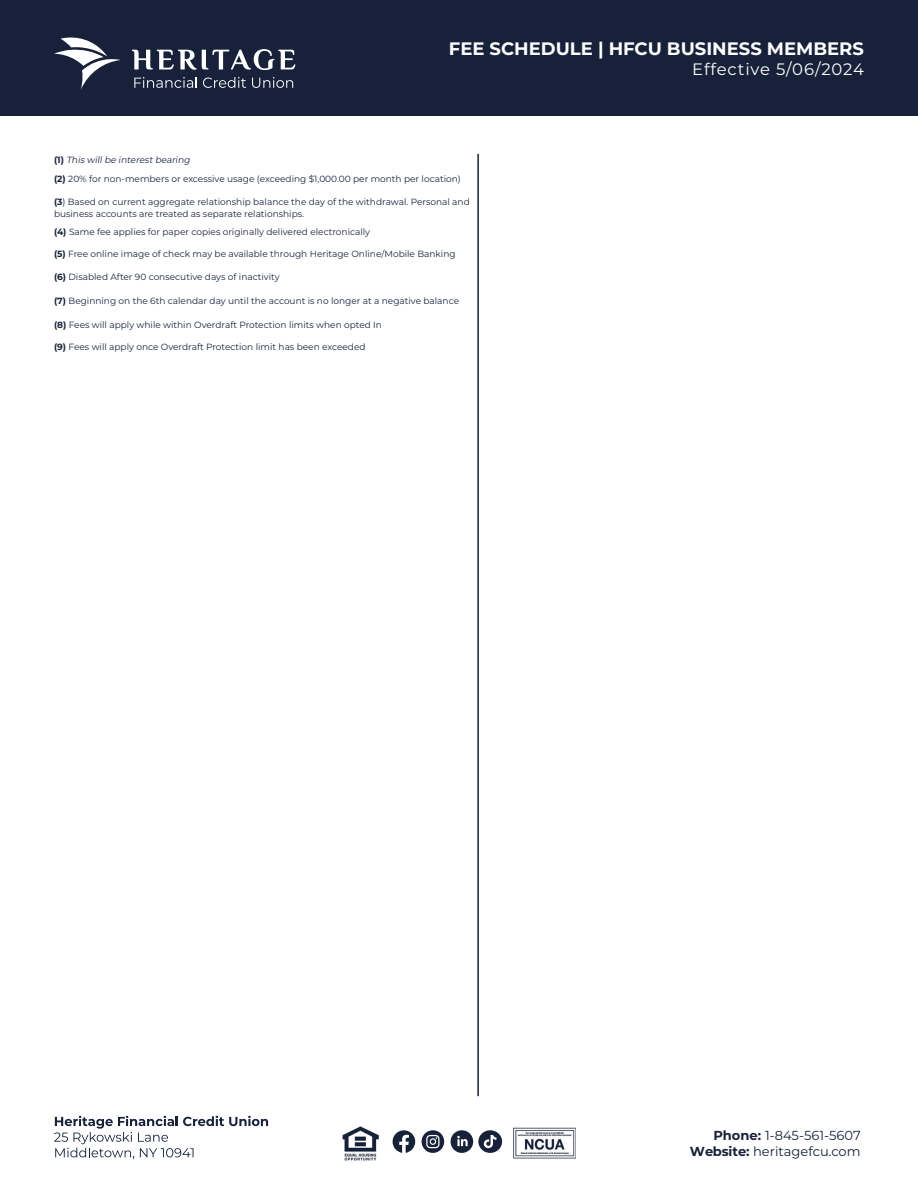
<style>
.page{position:relative;width:918px;height:1188px;background:#fff}
.page>*{position:absolute;margin:0;border:0;box-sizing:border-box;transform-origin:0 0}
.t1{font:700 18px "Montserrat";color:#fff}
.t2{font:16.5px "Montserrat";letter-spacing:.05em;color:#fff}
.t3{font:13.05px/15.6px "Montserrat";color:#17223a;text-align:right}
.t4{font:9px/12px "Montserrat";color:#17223a}
.t5{font:italic 9px "Montserrat";color:#17223a}
.s1{font-weight:700;font-style:normal}
.s2{font-weight:700}
</style>
<div class="page">
<div style="left:0;top:0;width:918px;height:116px;background:#17223a"></div>
<svg style="left:54px;top:37px;width:66px;height:52px"></svg>
<svg style="left:132px;top:49px;width:163px;height:21px"></svg>
<svg style="left:134px;top:77px;width:63px;height:11px"></svg>
<svg style="left:203px;top:77px;width:43px;height:11px"></svg>
<svg style="left:252px;top:77px;width:41px;height:11px"></svg>
<svg style="left:54px;top:1116px;width:214px;height:43px"></svg>
<svg style="left:422px;top:1130px;width:22px;height:23px"></svg>
<svg style="left:393px;top:1130px;width:22px;height:23px"></svg>
<img style="left:342px;top:1126px;width:36px;height:35px">
<img style="left:513px;top:1127px;width:63px;height:32px">
<svg style="left:451px;top:1130px;width:51px;height:23px"></svg>
<hr style="left:477px;top:154px;width:2px;height:942px;background:#17223a">
<p class="t1" style="left:449px;top:36px;width:417px">FEE SCHEDULE | HFCU BUSINESS MEMBERS</p>
<p class="t2" style="left:692px;top:58px;width:173px">Effective 5/06/2024</p>
<p class="t5" style="left:54px;top:153px;width:140px"><span class="s1">(1 )</span> This willbe interestbearing</p>
<p class="t4" style="left:54px;top:173px;width:408px"><span class="s2">(2)</span> 20% for non-members or excessive usage (exceeding $1,000.00 per month per location)</p>
<p class="t4" style="left:54px;top:195px;width:417px"><span class="s2">(3</span>) Based on current aggregate relationship balance the day of the withdrawal. Personal and business accounts are treated as separate relationships.</p>
<p class="t4" style="left:54px;top:225px;width:318px"><span class="s2">(4)</span> Same fee applies for paper copies originally delivered electronically</p>
<p class="t4" style="left:54px;top:248px;width:403px"><span class="s2">(5)</span> Free online image of check may be available through Heritage Online/Mobile Banking</p>
<p class="t4" style="left:54px;top:270px;width:227px"><span class="s2">(6)</span> Disabled After 90 consecutive days of inactivity</p>
<p class="t4" style="left:54px;top:294px;width:407px"><span class="s2">(7)</span> Beginning on the 6th calendar day until the account is no longer at a negative balance</p>
<p class="t4" style="left:54px;top:318px;width:330px"><span class="s2">(8)</span> Fees will apply while within Overdraft Protection limits when opted In</p>
<p class="t4" style="left:54px;top:341px;width:313px"><span class="s2">(9)</span> Fees will apply once Overdraft Protection limit has been exceeded</p>
<h3 class="t3" style="left:690px;top:1127px;width:172px"><span class="s2">Phone:</span> 1-845-561-5607<br><span class="s2">Website:</span> heritagefcu.com</h3>
</div>
